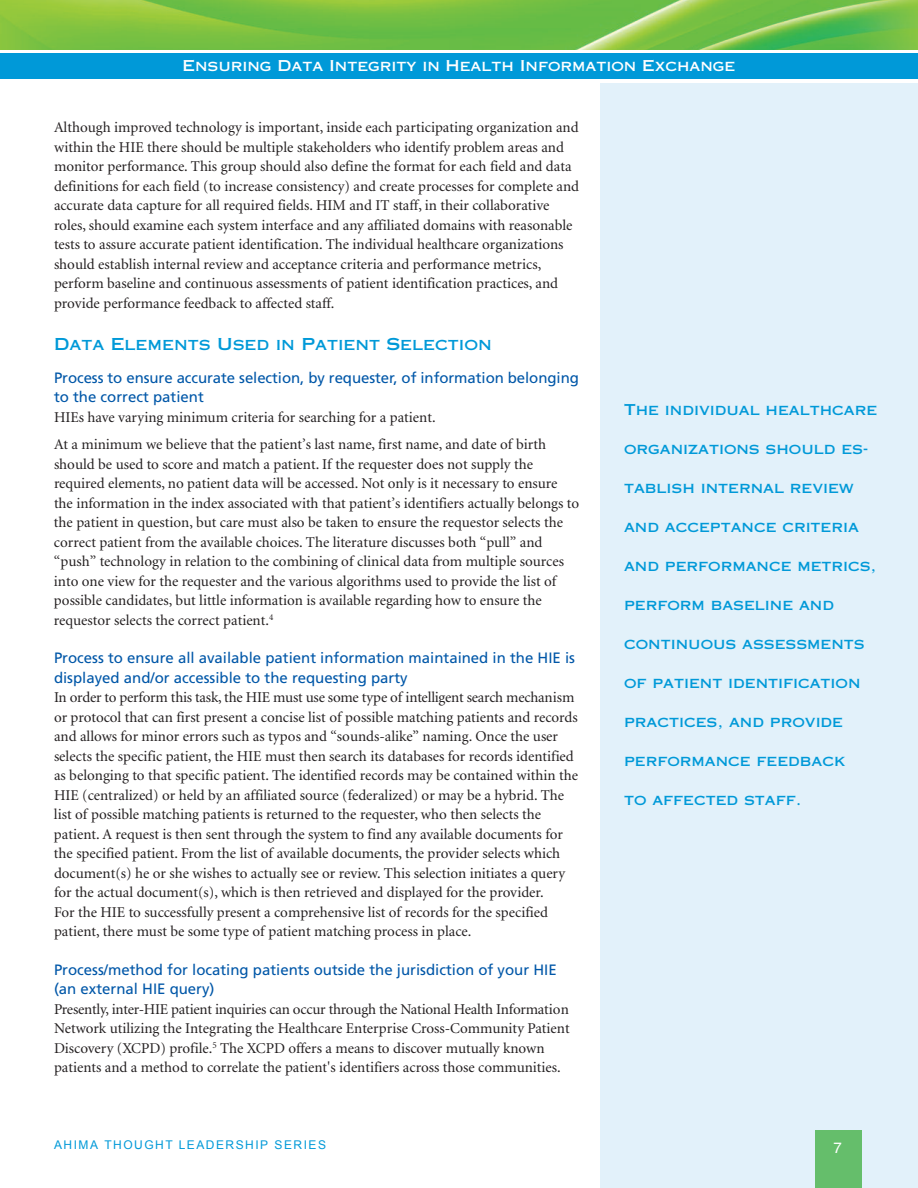
<style>
.page{position:relative;width:918px;height:1188px;background:#fff}
.page>*{position:absolute;margin:0;border:0;box-sizing:border-box;transform-origin:0 0}
.t1{font:16.5px "Copperplate Thirty One AB";color:#0099d8}
.t2{font:15px/19.5px "Minion";color:#231f20}
.t3{font:15px/19.5px "Frutiger";color:#0157a8}
.t4{font:15px "Copperplate Thirty One AB";color:#0099d8}
.t5{font:15px "Copperplate Thirty One AB";color:#fff}
.t6{font:15px "Helvetica";color:#fff}
.t7{font:12px "Arial";letter-spacing:.125em;color:#0099d8}
</style>
<div class="page">
<div style="left:601px;top:84px;width:317px;height:1104px;background:#e2f1fa"></div>
<img style="left:0;top:0;width:918px;height:50px">
<div style="left:0;top:53px;width:918px;height:26px;background:#0099d8"></div>
<div style="left:815px;top:1131px;width:46px;height:57px;background:#65be6b"></div>
<p class="t5" style="left:183px;top:61px;width:554px">Ensuring Data Integrity in Health Information Exchange</p>
<p class="t2" style="left:54px;top:119px;width:527px">Although improved technology is important, inside each participating organization and within the HIE there should be multiple stakeholders who identify problem areas and monitor performance. This group should also define the format for each field and data definitions for each field (to increase consistency) and create processes for complete and accurate data capture for all required fields. HIM and IT staff, in their collaborative roles, should examine each system interface and any affiliated domains with reasonable tests to assure accurate patient identification. The individual healthcare organizations should establish internal review and acceptance criteria and performance metrics, perform baseline and continuous assessments of patient identification practices, and provide performance feedback to affected staff.</p>
<p class="t1" style="left:54px;top:338px;width:439px">Data Elements Used in Patient Selection</p>
<p class="t3" style="left:54px;top:369px;width:527px">Process to ensure accurate selection, by requester, of information belonging to the correct patient</p>
<p class="t2" style="left:54px;top:404px;width:494px;line-height:27.6px">HIEs have varying minimum criteria for searching for a patient.<br>At a minimum we believe that the patient’s last name, first name, and date of birth</p>
<p class="t2" style="left:54px;top:456px;width:527px">should be used to score and match a patient. If the requester does not supply the required elements, no patient data will be accessed. Not only is it necessary to ensure the information in the index associated with that patient’s identifiers actually belongs to the patient in question, but care must also be taken to ensure the requestor selects the correct patient from the available choices. The literature discusses both “pull” and “push” technology in relation to the combining of clinical data from multiple sources into one view for the requester and the various algorithms used to provide the list of possible candidates, but little information is available regarding how to ensure the requestor selects the correct patient.<sup>4</sup></p>
<p class="t3" style="left:54px;top:649px;width:522px">Process to ensure all available patient information maintained in the HIE is displayed and/or accessible to the requesting party</p>
<p class="t2" style="left:54px;top:689px;width:526px">In order to perform this task, the HIE must use some type of intelligent search mechanism or protocol that can first present a concise list of possible matching patients and records and allows for minor errors such as typos and “sounds-alike” naming. Once the user selects the specific patient, the HIE must then search its databases for records identified as belonging to that specific patient. The identified records may be contained within the HIE (centralized) or held by an affiliated source (federalized) or may be a hybrid. The list of possible matching patients is returned to the requester, who then selects the patient. A request is then sent through the system to find any available documents for the specified patient. From the list of available documents, the provider selects which document(s) he or she wishes to actually see or review. This selection initiates a query for the actual document(s), which is then retrieved and displayed for the provider.<br>For the HIE to successfully present a comprehensive list of records for the specified patient, there must be some type of patient matching process in place.</p>
<p class="t3" style="left:54px;top:961px;width:504px">Process/method for locating patients outside the jurisdiction of your HIE (an external HIE query)</p>
<p class="t2" style="left:54px;top:1000px;width:517px">Presently, inter-HIE patient inquiries can occur through the National Health Information Network utilizing the Integrating the Healthcare Enterprise Cross-Community Patient Discovery (XCPD) profile.<sup>5</sup> The XCPD offers a means to discover mutually known patients and a method to correlate the patient's identifiers across those communities.</p>
<p class="t4" style="left:624px;top:405px;width:255px">The individual healthcare</p>
<p class="t4" style="left:624px;top:444px;width:245px">organizations should es-</p>
<p class="t4" style="left:624px;top:483px;width:231px">tablish internal review</p>
<p class="t4" style="left:624px;top:522px;width:236px">and acceptance criteria</p>
<p class="t4" style="left:624px;top:561px;width:254px">and performance metrics,</p>
<p class="t4" style="left:624px;top:600px;width:211px">perform baseline and</p>
<p class="t4" style="left:624px;top:639px;width:242px">continuous assessments</p>
<p class="t4" style="left:624px;top:678px;width:238px">of patient identification</p>
<p class="t4" style="left:624px;top:717px;width:220px">practices, and provide</p>
<p class="t4" style="left:624px;top:756px;width:223px">performance feedback</p>
<p class="t4" style="left:624px;top:795px;width:179px">to affected staff.</p>
<p class="t7" style="left:54px;top:1139px;width:274px">AHIMA THOUGHT LEADERSHIP SERIES</p>
<p class="t6" style="left:833px;top:1142px;width:10px">7</p>
</div>
